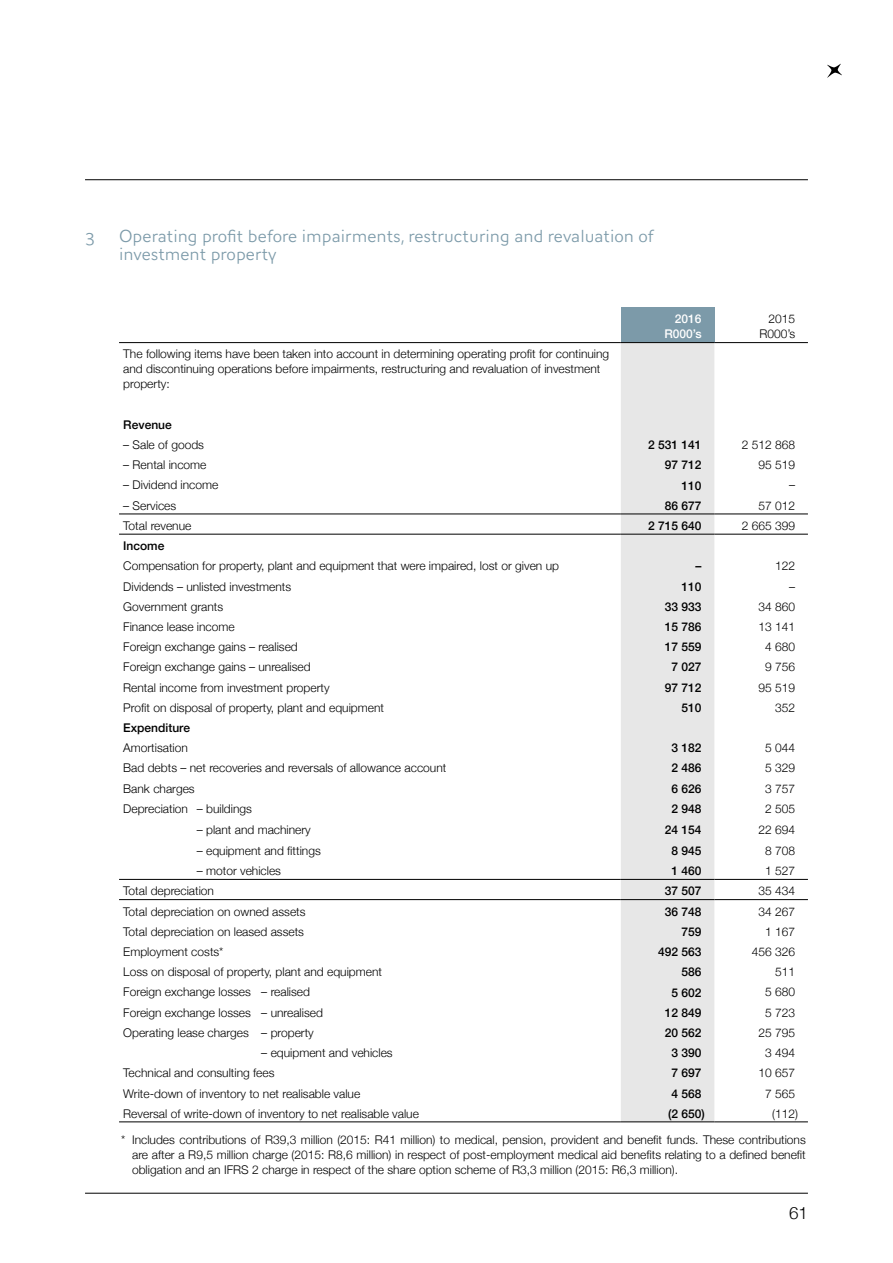
<style>
.page{position:relative;width:893px;height:1263px;background:#fff}
.page>*{position:absolute;margin:0;border:0;box-sizing:border-box;transform-origin:0 0}
.t1{font:300 18px/18px "AW Conqueror Sans";color:#7c9aa9}
.t2{font:300 16.95px "Helvetica Neue";color:#000}
.t3{font:300 12px/15px "Helvetica Neue";color:#000;text-align:right}
.t4{font:500 12px "Helvetica Neue";color:#000}
.t5{font:500 12px/15px "Helvetica Neue";color:#fff;text-align:right}
</style>
<div class="page">
<hr style="left:85px;top:1193px;width:723px;height:1px;background:#000">
<hr style="left:85px;top:179px;width:723px;height:1px;background:#000">
<svg style="left:827px;top:64px;width:15px;height:14px"></svg>
<div style="left:621px;top:307px;width:93px;height:36px;background:#7c9aa9"></div>
<div style="left:621px;top:343px;width:93px;height:778px;background:#e7e7e7"></div>
<hr style="left:119px;top:879px;width:502px;height:1px;background:#000">
<hr style="left:119px;top:899px;width:502px;height:1px;background:#000">
<hr style="left:621px;top:879px;width:93px;height:1px;background:#000">
<hr style="left:714px;top:879px;width:94px;height:1px;background:#000">
<hr style="left:621px;top:899px;width:93px;height:1px;background:#000">
<hr style="left:714px;top:899px;width:94px;height:1px;background:#000">
<hr style="left:119px;top:514px;width:502px;height:1px;background:#000">
<hr style="left:621px;top:514px;width:93px;height:1px;background:#000">
<hr style="left:714px;top:514px;width:94px;height:1px;background:#000">
<hr style="left:119px;top:1121px;width:502px;height:1px;background:#000">
<hr style="left:621px;top:1121px;width:93px;height:1px;background:#000">
<hr style="left:714px;top:1121px;width:94px;height:1px;background:#000">
<hr style="left:119px;top:534px;width:502px;height:1px;background:#000">
<hr style="left:621px;top:534px;width:93px;height:1px;background:#000">
<hr style="left:714px;top:534px;width:94px;height:1px;background:#000">
<hr style="left:119px;top:342px;width:502px;height:1px;background:#000">
<hr style="left:621px;top:342px;width:93px;height:1px;background:#000">
<hr style="left:714px;top:342px;width:94px;height:1px;background:#000">
<h1 class="t1" style="left:85px;top:226px;width:11px">3</h1>
<h1 class="t1" style="left:119px;top:226px;width:536px">Operating profit before impairments, restructuring and revaluation of investment property</h1>
<p class="t5" style="left:664px;top:311px;width:39px">2016<br>R000’s</p>
<p class="t3" style="left:759px;top:311px;width:37px">2015<br>R000’s</p>
<p class="t3" style="left:123px;top:346px;width:487px;text-align:left">The following items have been taken into account in determining operating profit for continuing and discontinuing operations before impairments, restructuring and revaluation of investment property:</p>
<p class="t4" style="left:123px;top:415px;width:50px">Revenue</p>
<p class="t3" style="left:123px;top:436px;width:82px">– Sale of goods</p>
<p class="t4" style="left:648px;top:435px;width:55px">2 531 141</p>
<p class="t3" style="left:742px;top:436px;width:55px">2 512 868</p>
<p class="t3" style="left:123px;top:457px;width:85px">– Rental income</p>
<p class="t4" style="left:665px;top:455px;width:38px">97 712</p>
<p class="t3" style="left:758px;top:457px;width:38px">95 519</p>
<p class="t3" style="left:123px;top:477px;width:97px">– Dividend income</p>
<p class="t4" style="left:682px;top:476px;width:22px">110</p>
<p class="t3" style="left:789px;top:477px;width:7px">–</p>
<p class="t3" style="left:123px;top:497px;width:54px">– Services</p>
<p class="t4" style="left:665px;top:496px;width:38px">86 677</p>
<p class="t3" style="left:758px;top:497px;width:38px">57 012</p>
<p class="t3" style="left:123px;top:517px;width:70px">Total revenue</p>
<p class="t4" style="left:648px;top:516px;width:55px">2 715 640</p>
<p class="t3" style="left:742px;top:517px;width:55px">2 665 399</p>
<p class="t4" style="left:123px;top:536px;width:43px">Income</p>
<p class="t3" style="left:123px;top:558px;width:437px">Compensation for property, plant and equipment that were impaired, lost or given up</p>
<p class="t4" style="left:696px;top:556px;width:7px">–</p>
<p class="t3" style="left:775px;top:558px;width:22px">122</p>
<p class="t3" style="left:123px;top:578px;width:169px">Dividends – unlisted investments</p>
<p class="t4" style="left:682px;top:577px;width:22px">110</p>
<p class="t3" style="left:789px;top:578px;width:7px">–</p>
<p class="t3" style="left:123px;top:598px;width:101px">Government grants</p>
<p class="t4" style="left:665px;top:597px;width:38px">33 933</p>
<p class="t3" style="left:758px;top:598px;width:38px">34 860</p>
<p class="t3" style="left:123px;top:618px;width:113px">Finance lease income</p>
<p class="t4" style="left:665px;top:617px;width:38px">15 786</p>
<p class="t3" style="left:758px;top:618px;width:38px">13 141</p>
<p class="t3" style="left:123px;top:638px;width:176px">Foreign exchange gains – realised</p>
<p class="t4" style="left:665px;top:637px;width:38px">17 559</p>
<p class="t3" style="left:765px;top:638px;width:32px">4 680</p>
<p class="t3" style="left:123px;top:659px;width:189px">Foreign exchange gains – unrealised</p>
<p class="t4" style="left:672px;top:657px;width:32px">7 027</p>
<p class="t3" style="left:765px;top:659px;width:32px">9 756</p>
<p class="t3" style="left:123px;top:679px;width:208px">Rental income from investment property</p>
<p class="t4" style="left:665px;top:678px;width:38px">97 712</p>
<p class="t3" style="left:758px;top:679px;width:38px">95 519</p>
<p class="t3" style="left:123px;top:699px;width:262px">Profit on disposal of property, plant and equipment</p>
<p class="t4" style="left:682px;top:698px;width:22px">510</p>
<p class="t3" style="left:775px;top:699px;width:22px">352</p>
<p class="t4" style="left:123px;top:718px;width:68px">Expenditure</p>
<p class="t3" style="left:123px;top:739px;width:66px">Amortisation</p>
<p class="t4" style="left:672px;top:738px;width:32px">3 182</p>
<p class="t3" style="left:765px;top:739px;width:32px">5 044</p>
<p class="t3" style="left:123px;top:760px;width:325px">Bad debts – net recoveries and reversals of allowance account</p>
<p class="t4" style="left:672px;top:758px;width:32px">2 486</p>
<p class="t3" style="left:765px;top:760px;width:32px">5 329</p>
<p class="t3" style="left:123px;top:780px;width:73px">Bank charges</p>
<p class="t4" style="left:672px;top:779px;width:32px">6 626</p>
<p class="t3" style="left:765px;top:780px;width:32px">3 757</p>
<p class="t3" style="left:123px;top:800px;width:130px">Depreciation – buildings</p>
<p class="t4" style="left:672px;top:799px;width:32px">2 948</p>
<p class="t3" style="left:765px;top:800px;width:32px">2 505</p>
<p class="t3" style="left:197px;top:821px;width:116px">– plant and machinery</p>
<p class="t4" style="left:665px;top:820px;width:38px">24 154</p>
<p class="t3" style="left:758px;top:821px;width:38px">22 694</p>
<p class="t3" style="left:197px;top:842px;width:125px">– equipment and fittings</p>
<p class="t4" style="left:672px;top:841px;width:32px">8 945</p>
<p class="t3" style="left:765px;top:842px;width:32px">8 708</p>
<p class="t3" style="left:197px;top:862px;width:86px">– motor vehicles</p>
<p class="t4" style="left:672px;top:861px;width:32px">1 460</p>
<p class="t3" style="left:765px;top:862px;width:32px">1 527</p>
<p class="t3" style="left:123px;top:883px;width:92px">Total depreciation</p>
<p class="t4" style="left:665px;top:881px;width:38px">37 507</p>
<p class="t3" style="left:758px;top:883px;width:38px">35 434</p>
<p class="t3" style="left:123px;top:903px;width:184px">Total depreciation on owned assets</p>
<p class="t4" style="left:665px;top:902px;width:38px">36 748</p>
<p class="t3" style="left:758px;top:903px;width:38px">34 267</p>
<p class="t3" style="left:123px;top:923px;width:182px">Total depreciation on leased assets</p>
<p class="t4" style="left:682px;top:922px;width:22px">759</p>
<p class="t3" style="left:765px;top:923px;width:32px">1 167</p>
<p class="t3" style="left:123px;top:943px;width:102px">Employment costs*</p>
<p class="t4" style="left:658px;top:942px;width:45px">492 563</p>
<p class="t3" style="left:752px;top:943px;width:45px">456 326</p>
<p class="t3" style="left:123px;top:963px;width:260px">Loss on disposal of property, plant and equipment</p>
<p class="t4" style="left:682px;top:962px;width:22px">586</p>
<p class="t3" style="left:775px;top:963px;width:22px">511</p>
<p class="t3" style="left:123px;top:984px;width:188px">Foreign exchange losses – realised</p>
<p class="t4" style="left:672px;top:982px;width:32px">5 602</p>
<p class="t3" style="left:765px;top:984px;width:32px">5 680</p>
<p class="t3" style="left:123px;top:1004px;width:201px">Foreign exchange losses – unrealised</p>
<p class="t4" style="left:665px;top:1003px;width:38px">12 849</p>
<p class="t3" style="left:765px;top:1004px;width:32px">5 723</p>
<p class="t3" style="left:123px;top:1024px;width:192px">Operating lease charges – property</p>
<p class="t4" style="left:665px;top:1023px;width:38px">20 562</p>
<p class="t3" style="left:758px;top:1024px;width:38px">25 795</p>
<p class="t3" style="left:261px;top:1044px;width:133px">– equipment and vehicles</p>
<p class="t4" style="left:672px;top:1043px;width:32px">3 390</p>
<p class="t3" style="left:765px;top:1044px;width:32px">3 494</p>
<p class="t3" style="left:123px;top:1065px;width:153px">Technical and consulting fees</p>
<p class="t4" style="left:672px;top:1063px;width:32px">7 697</p>
<p class="t3" style="left:758px;top:1065px;width:38px">10 657</p>
<p class="t3" style="left:123px;top:1085px;width:238px">Write-down of inventory to net realisable value</p>
<p class="t4" style="left:672px;top:1083px;width:32px">4 568</p>
<p class="t3" style="left:765px;top:1085px;width:32px">7 565</p>
<p class="t3" style="left:123px;top:1105px;width:297px">Reversal of write-down of inventory to net realisable value</p>
<p class="t4" style="left:668px;top:1104px;width:38px">(2 650)</p>
<p class="t3" style="left:772px;top:1105px;width:27px">(112)</p>
<p class="t3" style="left:132px;top:1131px;width:675px;text-align:justify;text-indent:-11px">* Includes contributions of R39,3 million (2015: R41 million) to medical, pension, provident and benefit funds. These contributions are after a R9,5 million charge (2015: R8,6 million) in respect of post-employment medical aid benefits relating to a defined benefit obligation and an IFRS 2 charge in respect of the share option scheme of R3,3 million (2015: R6,3 million).</p>
<h2 class="t2" style="left:789px;top:1199px;width:20px">61</h2>
</div>
